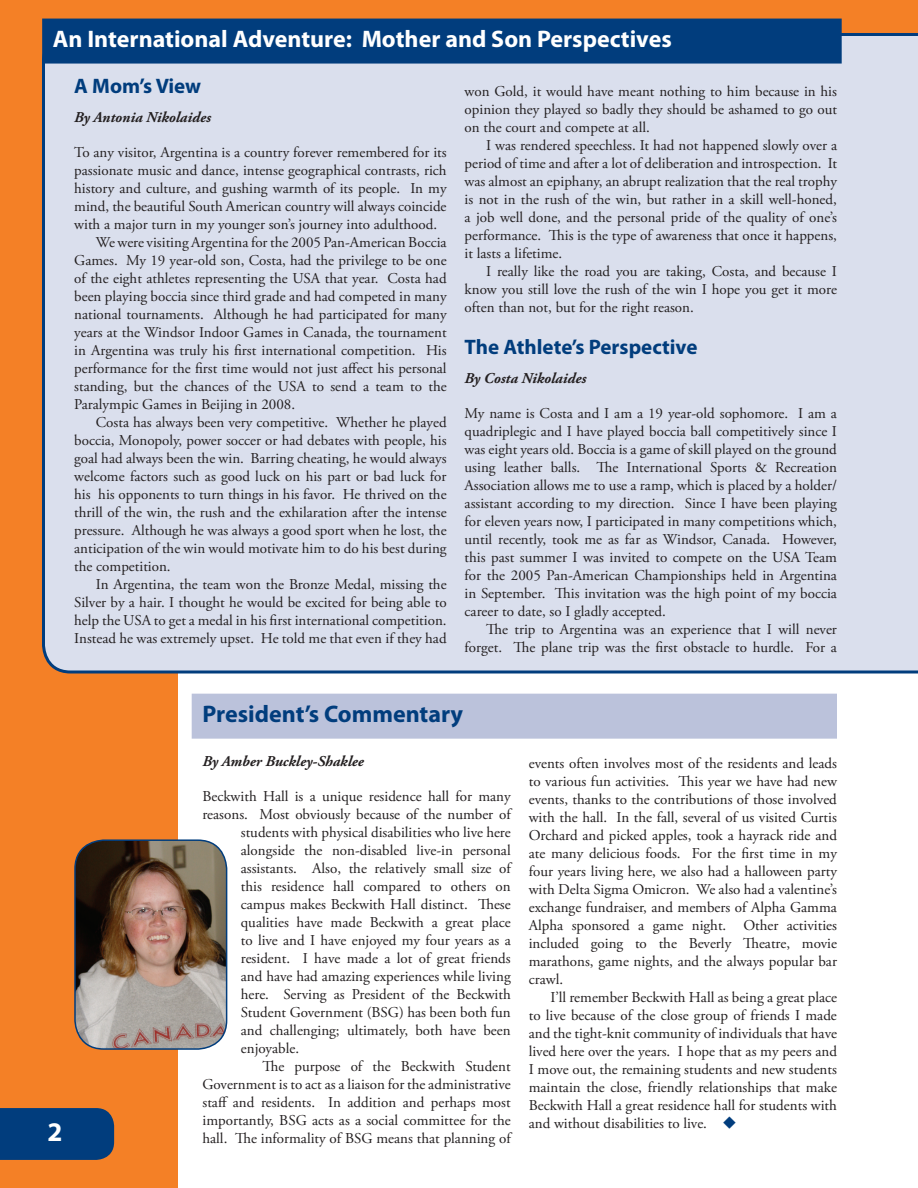
<style>
.page{position:relative;width:918px;height:1188px;background:#fff}
.page>*{position:absolute;margin:0;border:0;box-sizing:border-box;transform-origin:0 0}
.sidebar_heading{font:700 24px "Myriad Pro";color:#fff}
.heading_with_rule{font:700 24px "Myriad Pro";color:#013d7d}
.sidebar_heading_no_r{font:700 21px "Myriad Pro";color:#013d7d}
.body_text{font:15px/18px "Adobe Garamond Pro";color:#231f20;text-align:justify}
.Non_Indent_body_text{font:15px/18px "Adobe Garamond Pro";color:#231f20;text-align:justify}
.Paragraph_Style_1{font:italic 700 15px "Adobe Garamond Pro";color:#231f20}
.s1{color:#013d7d}
</style>
<div class="page">
<div style="left:0;top:0;width:178px;height:1188px;background:#f48026"></div>
<div style="left:0;top:0;width:918px;height:651px;background:#f48026"></div>
<div style="left:192px;top:694px;width:645px;height:45px;background:#bbc2db"></div>
<img style="left:75px;top:840px;width:152px;height:209px;border-radius:29px">
<div style="left:74px;top:839px;width:153px;height:211px;border:2px solid #013d7d;border-radius:29px"></div>
<div style="left:42px;top:33px;width:876px;height:641px;background:#dadfed"></div>
<div style="left:42px;top:19px;width:800px;height:45px;background:#013d7d"></div>
<div style="left:0;top:1108px;width:114px;height:52px;background:#013d7d"></div>
<p class="sidebar_heading" style="left:53px;top:26px;width:620px">An International Adventure: Mother and Son Perspectives</p>
<p class="sidebar_heading_no_r" style="left:74px;top:75px;width:128px">A Mom’s View</p>
<p class="Paragraph_Style_1" style="left:74px;top:109px;width:138px">By Antonia Nikolaides</p>
<p class="Non_Indent_body_text" style="left:74px;top:144px;width:374px">To any visitor, Argentina is a country forever remembered for its passionate music and dance, intense geographical contrasts, rich history and culture, and gushing warmth of its people. In my mind, the beautiful South American country will always coincide with a major turn in my younger son’s journey into adulthood.</p>
<p class="body_text" style="left:74px;top:234px;width:374px;text-indent:22px">We were visiting Argentina for the 2005 Pan-American Boccia Games. My 19 year-old son, Costa, had the privilege to be one of the eight athletes representing the USA that year. Costa had been playing boccia since third grade and had competed in many national tournaments. Although he had participated for many years at the Windsor Indoor Games in Canada, the tournament in Argentina was truly his first international competition. His performance for the first time would not just affect his personal standing, but the chances of the USA to send a team to the Paralympic Games in Beijing in 2008.</p>
<p class="body_text" style="left:74px;top:414px;width:374px;text-indent:22px">Costa has always been very competitive. Whether he played boccia, Monopoly, power soccer or had debates with people, his goal had always been the win. Barring cheating, he would always welcome factors such as good luck on his part or bad luck for his his opponents to turn things in his favor. He thrived on the thrill of the win, the rush and the exhilaration after the intense pressure. Although he was always a good sport when he lost, the anticipation of the win would motivate him to do his best during the competition.</p>
<p class="body_text" style="left:74px;top:576px;width:374px;text-indent:22px">In Argentina, the team won the Bronze Medal, missing the Silver by a hair. I thought he would be excited for being able to help the USA to get a medal in his first international competition.<br>Instead he was extremely upset. He told me that even if they had</p>
<p class="body_text" style="left:465px;top:82px;width:374px">won Gold, it would have meant nothing to him because in his opinion they played so badly they should be ashamed to go out on the court and compete at all.</p>
<p class="body_text" style="left:465px;top:136px;width:374px;text-indent:22px">I was rendered speechless. It had not happened slowly over a period of time and after a lot of deliberation and introspection. It was almost an epiphany, an abrupt realization that the real trophy is not in the rush of the win, but rather in a skill well-honed, a job well done, and the personal pride of the quality of one’s performance. This is the type of awareness that once it happens, it lasts a lifetime.</p>
<p class="body_text" style="left:465px;top:262px;width:374px;text-indent:22px">I really like the road you are taking, Costa, and because I know you still love the rush of the win I hope you get it more often than not, but for the right reason.</p>
<p class="sidebar_heading_no_r" style="left:465px;top:335px;width:234px">The Athlete’s Perspective</p>
<p class="Paragraph_Style_1" style="left:465px;top:369px;width:123px">By Costa Nikolaides</p>
<p class="Non_Indent_body_text" style="left:465px;top:405px;width:374px">My name is Costa and I am a 19 year-old sophomore. I am a quadriplegic and I have played boccia ball competitively since I was eight years old. Boccia is a game of skill played on the ground using leather balls. The International Sports &amp; Recreation Association allows me to use a ramp, which is placed by a holder/ assistant according to my direction. Since I have been playing for eleven years now, I participated in many competitions which, until recently, took me as far as Windsor, Canada. However, this past summer I was invited to compete on the USA Team for the 2005 Pan-American Championships held in Argentina in September. This invitation was the high point of my boccia career to date, so I gladly accepted.</p>
<p class="body_text" style="left:465px;top:621px;width:374px;text-align:right">The trip to Argentina was an experience that I will never forget. The plane trip was the first obstacle to hurdle. For a</p>
<p class="heading_with_rule" style="left:202px;top:701px;width:262px">President’s Commentary</p>
<p class="Paragraph_Style_1" style="left:202px;top:752px;width:163px">By Amber Buckley-Shaklee</p>
<p class="Non_Indent_body_text" style="left:202px;top:788px;width:310px">Beckwith Hall is a unique residence hall for many</p>
<p class="Non_Indent_body_text" style="left:202px;top:806px;width:310px">reasons. Most obviously because of the number of</p>
<p class="Non_Indent_body_text" style="left:241px;top:824px;width:271px">students with physical disabilities who live here</p>
<p class="Non_Indent_body_text" style="left:241px;top:842px;width:271px">alongside the non-disabled live-in personal</p>
<p class="Non_Indent_body_text" style="left:241px;top:860px;width:271px">assistants. Also, the relatively small size of</p>
<p class="Non_Indent_body_text" style="left:241px;top:878px;width:271px">this residence hall compared to others on</p>
<p class="Non_Indent_body_text" style="left:241px;top:896px;width:271px">campus makes Beckwith Hall distinct. These</p>
<p class="Non_Indent_body_text" style="left:241px;top:914px;width:271px">qualities have made Beckwith a great place</p>
<p class="Non_Indent_body_text" style="left:241px;top:932px;width:271px">to live and I have enjoyed my four years as a</p>
<p class="Non_Indent_body_text" style="left:241px;top:950px;width:271px">resident. I have made a lot of great friends</p>
<p class="Non_Indent_body_text" style="left:241px;top:968px;width:271px">and have had amazing experiences while living</p>
<p class="Non_Indent_body_text" style="left:241px;top:986px;width:271px">here. Serving as President of the Beckwith</p>
<p class="Non_Indent_body_text" style="left:241px;top:1004px;width:271px">Student Government (BSG) has been both fun</p>
<p class="Non_Indent_body_text" style="left:241px;top:1022px;width:271px">and challenging; ultimately, both have been</p>
<p class="Non_Indent_body_text" style="left:241px;top:1040px;width:60px">enjoyable.</p>
<p class="body_text" style="left:202px;top:1058px;width:310px;text-indent:60px">The purpose of the Beckwith Student Government is to act as a liaison for the administrative staff and residents. In addition and perhaps most importantly, BSG acts as a social committee for the hall. The informality of BSG means that planning of</p>
<p class="body_text" style="left:529px;top:755px;width:310px">events often involves most of the residents and leads to various fun activities. This year we have had new events, thanks to the contributions of those involved with the hall. In the fall, several of us visited Curtis Orchard and picked apples, took a hayrack ride and ate many delicious foods. For the first time in my four years living here, we also had a halloween party with Delta Sigma Omicron. We also had a valentine’s exchange fundraiser, and members of Alpha Gamma Alpha sponsored a game night. Other activities included going to the Beverly Theatre, movie marathons, game nights, and the always popular bar crawl.</p>
<p class="body_text" style="left:529px;top:989px;width:310px;text-indent:22px">I’ll remember Beckwith Hall as being a great place to live because of the close group of friends I made and the tight-knit community of individuals that have lived here over the years. I hope that as my peers and I move out, the remaining students and new students maintain the close, friendly relationships that make Beckwith Hall a great residence hall for students with and without disabilities to live. <span class="s1">◆</span></p>
</div>
